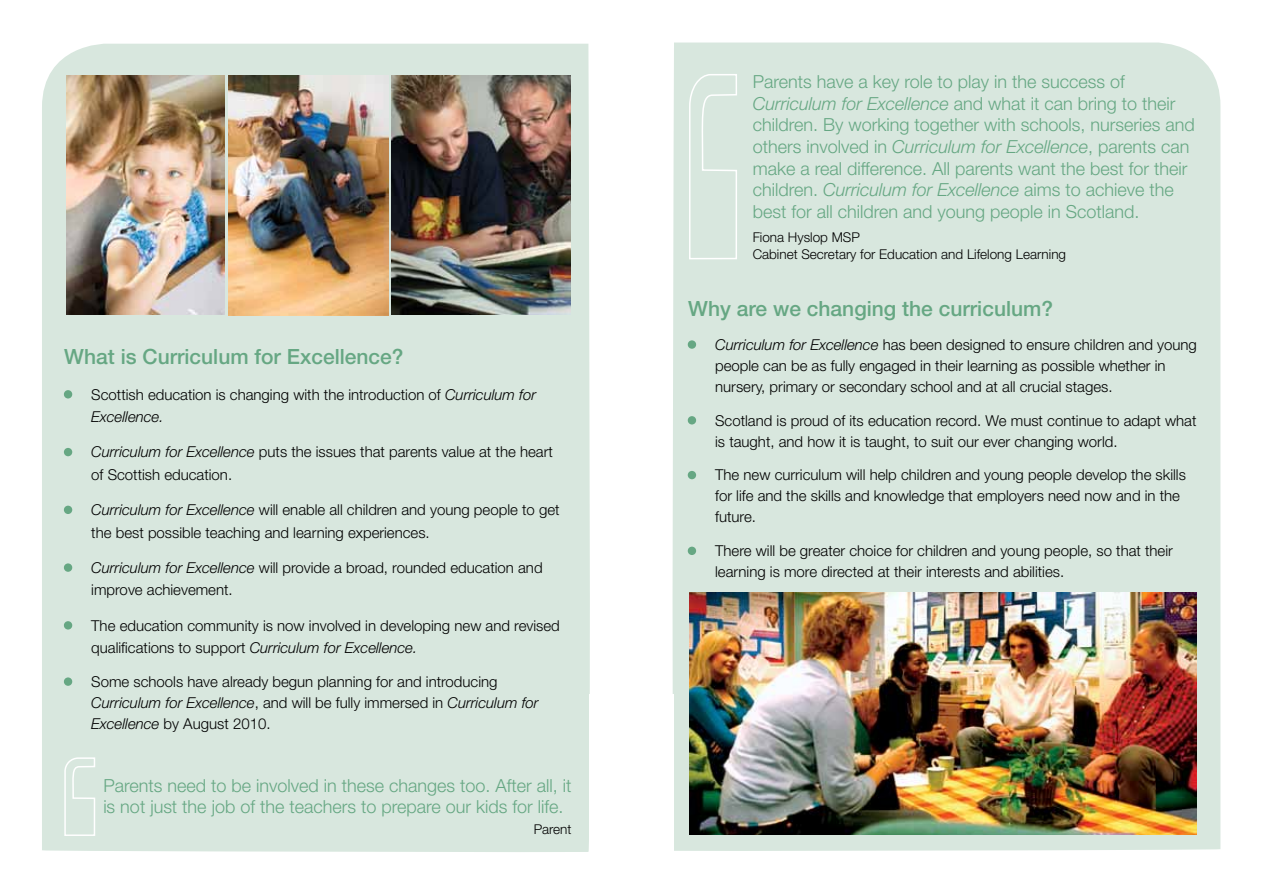
<style>
.page{position:relative;width:1263px;height:893px;background:#fff}
.page>*{position:absolute;margin:0;border:0;box-sizing:border-box;transform-origin:0 0}
.t1{font:500 21px "Helvetica Neue";color:#66a783}
.t2{font:300 18px/21.6px "Helvetica Neue";color:#66a783}
.t3{font:300 15px/21px "Helvetica Neue";color:#000}
.t4{font:300 13.5px/16.2px "Helvetica Neue";color:#000}
.s1{color:#66a783}
.s2{font-style:italic}
</style>
<div class="page">
<div style="left:672px;top:43px;width:548px;height:808px;background:#d8e7de"></div>
<div style="left:42px;top:44px;width:548px;height:808px;background:#d8e7de"></div>
<div style="left:64px;top:390px;width:8px;height:8px;border:3px solid #66a783;border-radius:50%"></div>
<div style="left:64px;top:448px;width:8px;height:8px;border:3px solid #66a783;border-radius:50%"></div>
<div style="left:64px;top:506px;width:8px;height:8px;border:3px solid #66a783;border-radius:50%"></div>
<div style="left:64px;top:563px;width:8px;height:9px;border:3px solid #66a783;border-radius:50%"></div>
<div style="left:64px;top:621px;width:8px;height:8px;border:3px solid #66a783;border-radius:50%"></div>
<div style="left:64px;top:677px;width:8px;height:9px;border:3px solid #66a783;border-radius:50%"></div>
<div style="left:590px;top:694px;width:84px;height:199px;background:#fff"></div>
<div style="left:688px;top:340px;width:8px;height:9px;border:3px solid #66a783;border-radius:50%"></div>
<div style="left:688px;top:416px;width:8px;height:8px;border:3px solid #66a783;border-radius:50%"></div>
<div style="left:688px;top:471px;width:8px;height:8px;border:3px solid #66a783;border-radius:50%"></div>
<div style="left:688px;top:547px;width:8px;height:8px;border:3px solid #66a783;border-radius:50%"></div>
<svg style="left:688px;top:73px;width:50px;height:187px;background:#dbe8e0"></svg>
<img style="left:690px;top:593px;width:507px;height:241px">
<svg style="left:64px;top:757px;width:32px;height:80px;background:#ddeae2"></svg>
<img style="left:391px;top:75px;width:179px;height:240px">
<img style="left:66px;top:76px;width:159px;height:238px">
<img style="left:228px;top:76px;width:161px;height:240px">
<h1 class="t1" style="left:64px;top:344px;width:341px">What is Curriculum for Excellence?</h1>
<p class="t3" style="left:91px;top:383px;width:446px;line-height:22.5px;text-indent:-27px"><span class="s1">•</span> Scottish education is changing with the introduction of <span class="s2">Curriculum for<br>Excellence.</span></p>
<p class="t3" style="left:91px;top:440px;width:463px;line-height:22.5px;text-indent:-27px"><span class="s1">•</span> <span class="s2">Curriculum for Excellence</span> puts the issues that parents value at the heart of Scottish education.</p>
<p class="t3" style="left:91px;top:498px;width:470px;line-height:22.5px;text-indent:-27px"><span class="s1">•</span> <span class="s2">Curriculum for Excellence</span> will enable all children and young people to get the best possible teaching and learning experiences.</p>
<p class="t3" style="left:91px;top:556px;width:453px;line-height:22.5px;text-indent:-27px"><span class="s1">•</span> <span class="s2">Curriculum for Excellence</span> will provide a broad, rounded education and improve achievement.</p>
<p class="t3" style="left:91px;top:614px;width:470px;line-height:22.5px;text-indent:-27px"><span class="s1">•</span> The education community is now involved in developing new and revised qualifications to support <span class="s2">Curriculum for Excellence.</span></p>
<p class="t3" style="left:91px;top:671px;width:449px;text-indent:-27px"><span class="s1">•</span> Some schools have already begun planning for and introducing<br><span class="s2">Curriculum for Excellence</span>, and will be fully immersed in <span class="s2">Curriculum for<br>Excellence</span> by August 2010.</p>
<p class="t2" style="left:103px;top:775px;width:470px;line-height:21px">Parents need to be involved in these changes too. After all, it is not just the job of the teachers to prepare our kids for life.</p>
<p class="t4" style="left:534px;top:821px;width:39px">Parent</p>
<p class="t2" style="left:753px;top:71px;width:444px">Parents have a key role to play in the success of <span class="s2">Curriculum for Excellence</span> and what it can bring to their children. By working together with schools, nurseries and others involved in <span class="s2">Curriculum for Excellence</span>, parents can make a real difference. All parents want the best for their children. <span class="s2">Curriculum for Excellence</span> aims to achieve the best for all children and young people in Scotland.</p>
<p class="t4" style="left:753px;top:229px;width:315px">Fiona Hyslop MSP<br>Cabinet Secretary for Education and Lifelong Learning</p>
<h1 class="t1" style="left:688px;top:296px;width:366px">Why are we changing the curriculum?</h1>
<p class="t3" style="left:715px;top:334px;width:483px;text-indent:-27px"><span class="s1">•</span> <span class="s2">Curriculum for Excellence</span> has been designed to ensure children and young people can be as fully engaged in their learning as possible whether in nursery, primary or secondary school and at all crucial stages.</p>
<p class="t3" style="left:715px;top:409px;width:483px;text-indent:-27px"><span class="s1">•</span> Scotland is proud of its education record. We must continue to adapt what is taught, and how it is taught, to suit our ever changing world.</p>
<p class="t3" style="left:715px;top:464px;width:472px;text-indent:-27px"><span class="s1">•</span> The new curriculum will help children and young people develop the skills for life and the skills and knowledge that employers need now and in the future.</p>
<p class="t3" style="left:715px;top:540px;width:459px;text-indent:-27px"><span class="s1">•</span> There will be greater choice for children and young people, so that their learning is more directed at their interests and abilities.</p>
</div>
